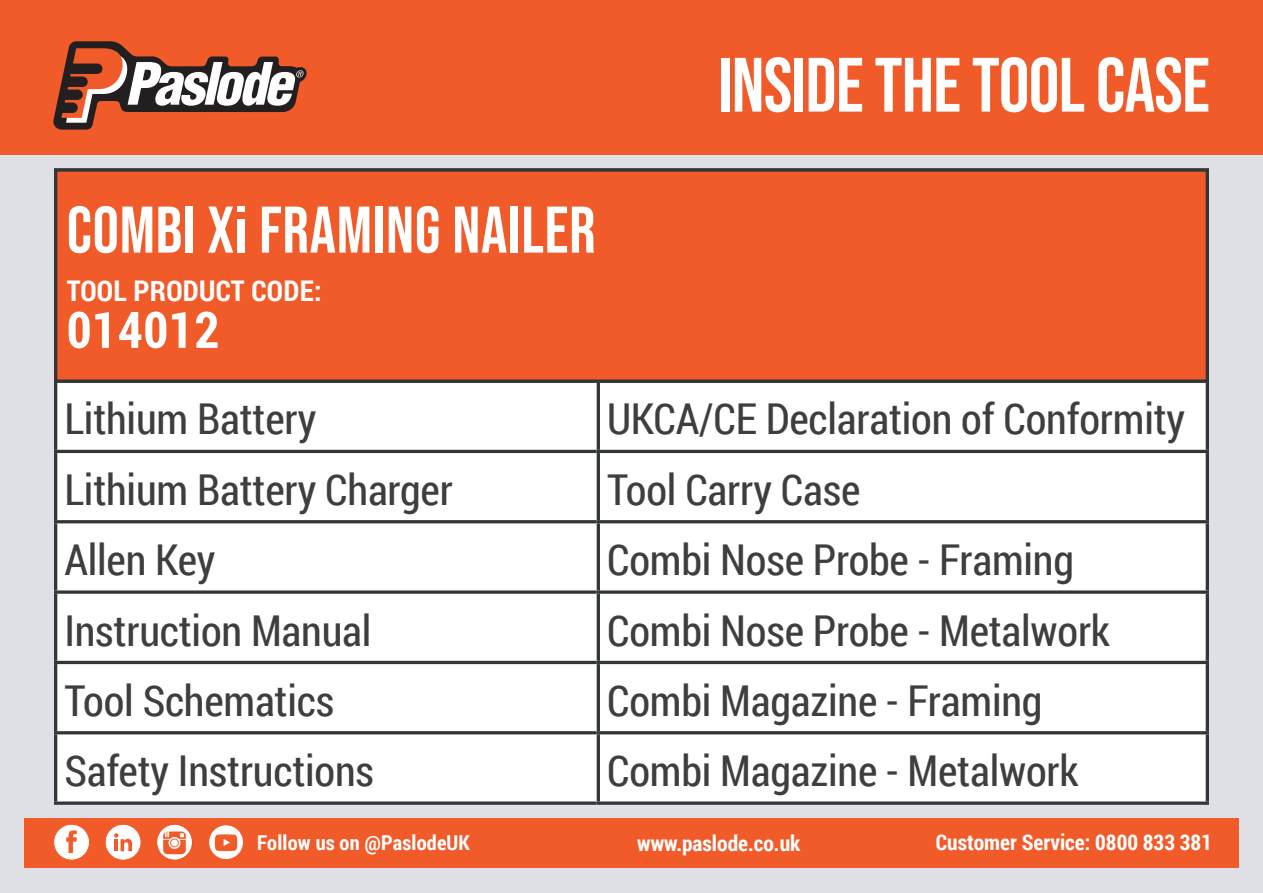
<style>
.page{position:relative;width:1263px;height:893px;background:#dee0e5}
.page>*{position:absolute;margin:0;border:0;box-sizing:border-box;transform-origin:0 0}
.t1{font:76.8px "Bebas Neue";letter-spacing:-.01em;color:#fff}
.t2{font:65.7px "Bebas Neue";letter-spacing:.01em;color:#fff}
.t3{font:700 50.4px "Roboto Condensed";letter-spacing:.01em;color:#fff}
.t4{font:42.6px "Roboto Condensed";letter-spacing:-.005em;color:#3e3e3f}
.t5{font:700 28.5px "Roboto Condensed";letter-spacing:.01em;color:#fff}
.t6{font:700 21.6px "Roboto Condensed";color:#fff}
.t7{font:700 20.55px "Roboto Condensed";letter-spacing:.01em;color:#fff}
</style>
<div class="page">
<div style="left:0;top:0;width:1263px;height:155px;background:#f15b2a"></div>
<svg style="left:53px;top:41px;width:254px;height:89px"></svg>
<div style="left:25px;top:818px;width:1214px;height:50px;background:#f15b2a"></div>
<img style="left:54px;top:824px;width:36px;height:36px;border-radius:18px">
<div style="left:53px;top:824px;width:37px;height:36px;border:1px solid #f15d2a;border-radius:50%"></div>
<div style="left:105px;top:824px;width:36px;height:36px;background:#fff;border-radius:50%"></div>
<div style="left:105px;top:824px;width:36px;height:36px;border:1px solid #f15d2a;border-radius:50%"></div>
<img style="left:158px;top:826px;width:33px;height:32px">
<div style="left:156px;top:824px;width:37px;height:36px;border:1px solid #e84f1c;border-radius:50%"></div>
<img style="left:208px;top:824px;width:36px;height:36px;border-radius:18px">
<div style="left:207px;top:823px;width:38px;height:38px;border:2px solid #f15b2a;border-radius:50%"></div>
<svg style="left:114px;top:833px;width:18px;height:18px"></svg>
<div style="left:57px;top:383px;width:1149px;height:418px;background:#fff"></div>
<hr style="left:54px;top:450px;width:543px;height:3px;background:#333638">
<hr style="left:54px;top:520px;width:543px;height:3px;background:#333638">
<hr style="left:1206px;top:383px;width:3px;height:67px;background:#333638">
<hr style="left:597px;top:450px;width:612px;height:3px;background:#333638">
<hr style="left:1206px;top:453px;width:3px;height:67px;background:#333638">
<hr style="left:597px;top:520px;width:612px;height:3px;background:#333638">
<hr style="left:1206px;top:523px;width:3px;height:67px;background:#333638">
<svg style="left:597px;top:590px;width:612px;height:4px;background:#56595a"></svg>
<hr style="left:1206px;top:594px;width:3px;height:67px;background:#333638">
<hr style="left:597px;top:661px;width:612px;height:3px;background:#333638">
<hr style="left:1206px;top:664px;width:3px;height:67px;background:#333638">
<hr style="left:597px;top:731px;width:612px;height:3px;background:#333638">
<hr style="left:1206px;top:734px;width:3px;height:67px;background:#333638">
<svg style="left:597px;top:801px;width:612px;height:4px;background:#545759"></svg>
<hr style="left:54px;top:383px;width:3px;height:67px;background:#333638">
<hr style="left:54px;top:453px;width:3px;height:67px;background:#333638">
<hr style="left:54px;top:523px;width:3px;height:67px;background:#333638">
<svg style="left:54px;top:590px;width:543px;height:4px;background:#56595a"></svg>
<hr style="left:54px;top:594px;width:3px;height:67px;background:#333638">
<hr style="left:54px;top:661px;width:543px;height:3px;background:#333638">
<hr style="left:54px;top:664px;width:3px;height:67px;background:#333638">
<hr style="left:54px;top:731px;width:543px;height:3px;background:#333638">
<hr style="left:54px;top:734px;width:3px;height:67px;background:#333638">
<svg style="left:54px;top:801px;width:543px;height:4px;background:#545759"></svg>
<hr style="left:597px;top:383px;width:3px;height:67px;background:#333638">
<hr style="left:597px;top:453px;width:3px;height:67px;background:#333638">
<hr style="left:597px;top:523px;width:3px;height:67px;background:#333638">
<hr style="left:597px;top:594px;width:3px;height:67px;background:#333638">
<hr style="left:597px;top:664px;width:3px;height:67px;background:#333638">
<hr style="left:597px;top:734px;width:3px;height:67px;background:#333638">
<div style="left:54px;top:168px;width:1155px;height:215px;background:#f15b2a;border:3px solid #333638"></div>
<h2 class="t2" style="left:67px;top:193px;width:530px">COMBI XI FRAMING NAILER</h2>
<p class="t5" style="left:67px;top:271px;width:256px">TOOL PRODUCT CODE:</p>
<p class="t3" style="left:67px;top:294px;width:154px">014012</p>
<h1 class="t1" style="left:718px;top:42px;width:494px">INSIDE THE TOOL CASE</h1>
<p class="t4" style="left:64px;top:390px;width:253px">Lithium Battery</p>
<p class="t4" style="left:607px;top:390px;width:580px">UKCA/CE Declaration of Conformity</p>
<p class="t4" style="left:64px;top:460px;width:390px">Lithium Battery Charger</p>
<p class="t4" style="left:607px;top:460px;width:255px">Tool Carry Case</p>
<p class="t4" style="left:64px;top:530px;width:152px">Allen Key</p>
<p class="t4" style="left:607px;top:530px;width:468px">Combi Nose Probe - Framing</p>
<p class="t4" style="left:64px;top:601px;width:308px">Instruction Manual</p>
<p class="t4" style="left:607px;top:601px;width:504px">Combi Nose Probe - Metalwork</p>
<p class="t4" style="left:64px;top:671px;width:271px">Tool Schematics</p>
<p class="t4" style="left:607px;top:671px;width:437px">Combi Magazine - Framing</p>
<p class="t4" style="left:64px;top:741px;width:311px">Safety Instructions</p>
<p class="t4" style="left:607px;top:741px;width:473px">Combi Magazine - Metalwork</p>
<p class="t7" style="left:257px;top:828px;width:214px">Follow us on @PaslodeUK</p>
<p class="t6" style="left:637px;top:828px;width:165px">www.paslode.co.uk</p>
<p class="t6" style="left:936px;top:827px;width:278px">Customer Service: 0800 833 381</p>
</div>
